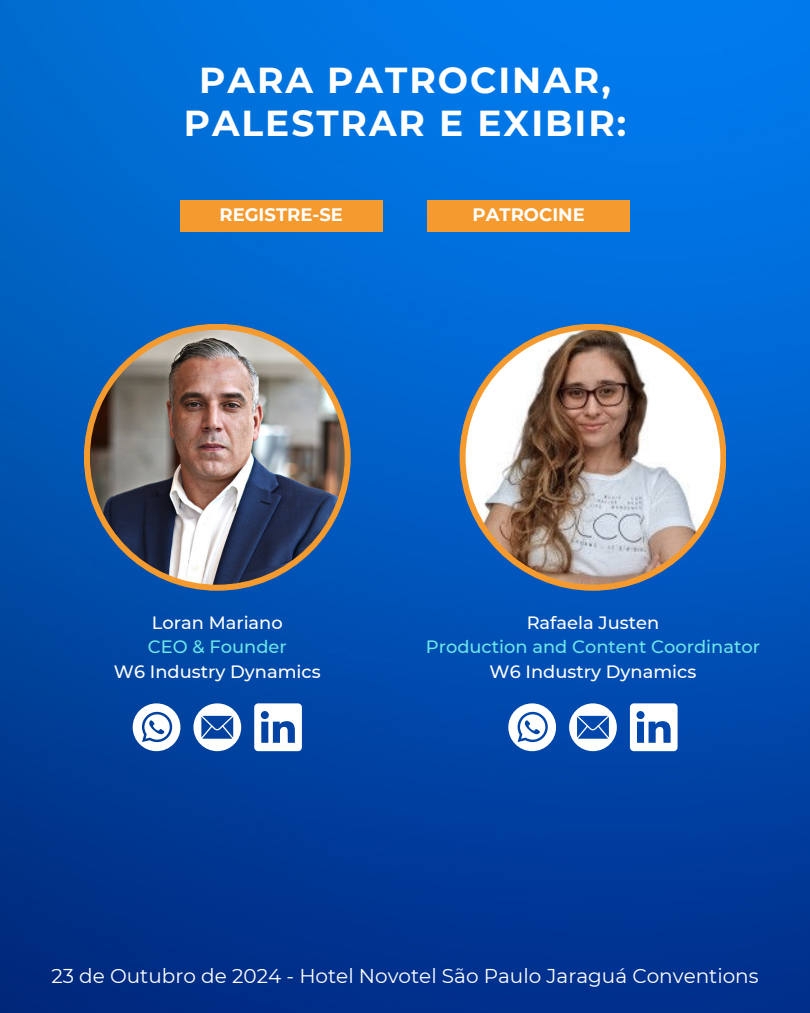
<style>
.page{position:relative;width:810px;height:1013px;background:#fff}
.page>*{position:absolute;margin:0;border:0;box-sizing:border-box;transform-origin:0 0}
.t1{font:700 36px/43.5px "Montserrat";letter-spacing:.055em;color:#fff;text-align:center}
.t2{font:20px "Montserrat";color:#fff}
.t3{font:700 18px "Montserrat";color:#fff}
.t4{font:500 17.8px "Montserrat";color:#fff}
.t5{font:500 17.8px "Montserrat";color:#6ce5e8}
</style>
<div class="page">
<img style="left:0;top:0;width:810px;height:1012px">
<div style="left:84px;top:324px;width:267px;height:266px;background:#f49a2e;border-radius:50%"></div>
<img style="left:90px;top:330px;width:255px;height:254px;border-radius:50%">
<div style="left:460px;top:324px;width:266px;height:266px;background:#f49a2e;border-radius:50%"></div>
<img style="left:466px;top:330px;width:254px;height:254px;border-radius:50%">
<svg style="left:193px;top:703px;width:48px;height:48px"></svg>
<svg style="left:133px;top:703px;width:47px;height:48px"></svg>
<svg style="left:254px;top:703px;width:48px;height:48px"></svg>
<svg style="left:569px;top:703px;width:48px;height:48px"></svg>
<svg style="left:508px;top:703px;width:48px;height:48px"></svg>
<svg style="left:630px;top:703px;width:47px;height:48px"></svg>
<div style="left:427px;top:200px;width:203px;height:31px;background:#f49a2e"></div>
<div style="left:180px;top:200px;width:203px;height:31px;background:#f49a2e"></div>
<h1 class="t1" style="left:184px;top:56px;width:444px">PARA PATROCINAR,<br>PAL ESTRAR E EXIBIR:</h1>
<p class="t3" style="left:219px;top:202px;width:125px">REGISTRE-SE</p>
<p class="t3" style="left:473px;top:202px;width:114px">PATROCINE</p>
<p class="t4" style="left:152px;top:610px;width:132px">Loran Mariano</p>
<p class="t5" style="left:148px;top:634px;width:140px">CEO &amp; Founder</p>
<p class="t4" style="left:114px;top:659px;width:208px">W6 Industry Dynamics</p>
<p class="t4" style="left:527px;top:610px;width:134px">Rafaela Justen</p>
<p class="t5" style="left:426px;top:634px;width:336px">Production and Content Coordinator</p>
<p class="t4" style="left:490px;top:659px;width:208px">W6 Industry Dynamics</p>
<p class="t2" style="left:51px;top:961px;width:709px">23 de Outubro de 2024 - Hotel Novotel São Paulo Jaraguá Conventions</p>
</div>
